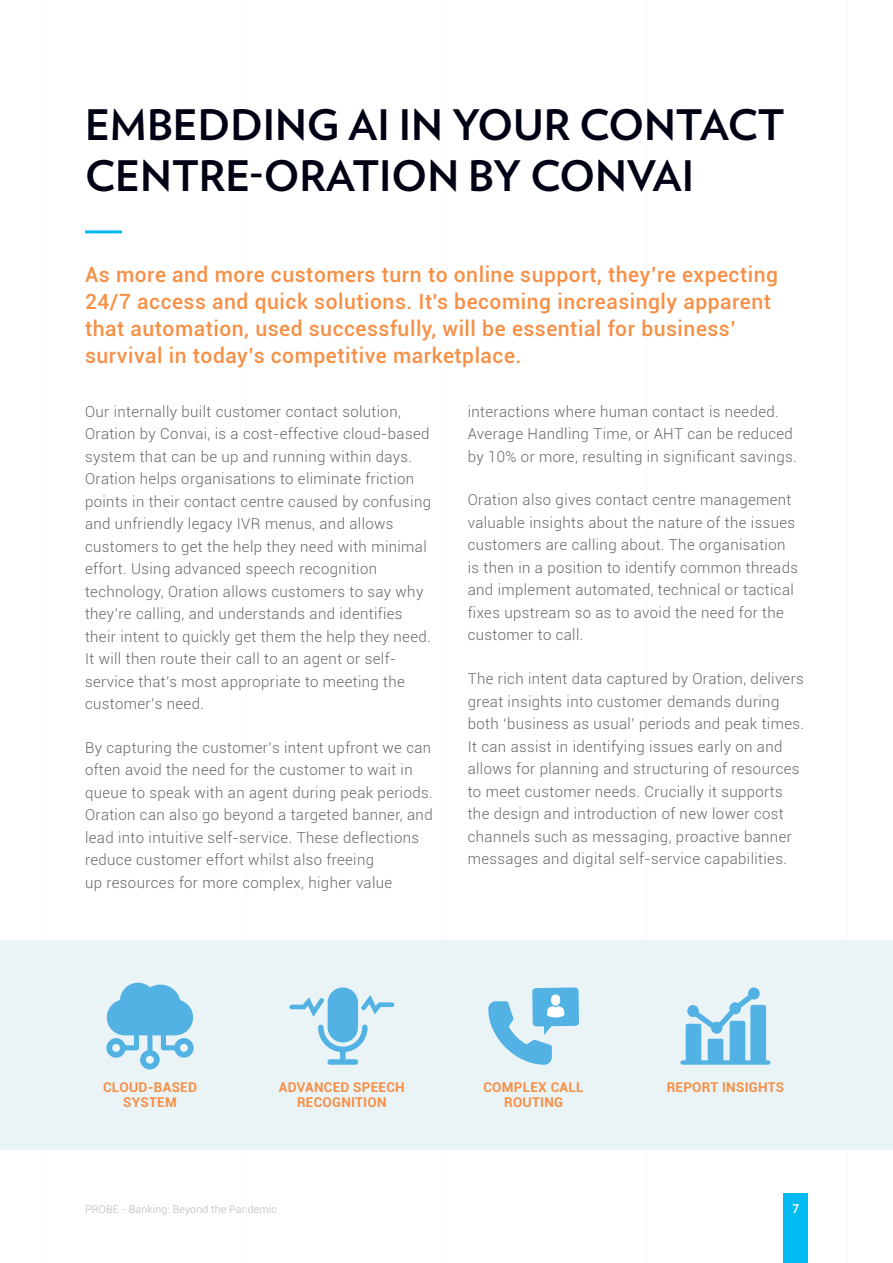
<style>
.page{position:relative;width:893px;height:1263px;background:#fff}
.page>*{position:absolute;margin:0;border:0;box-sizing:border-box;transform-origin:0 0}
.t1{font:700 42px/51px "Verlag";color:#000014}
.t2{font:500 21px/27px "Roboto";letter-spacing:.025em;color:#f78f45}
.t3{font:300 15px/22.5px "Roboto";letter-spacing:.025em;color:#666}
.t4{font:700 13.5px/15px "Roboto";letter-spacing:.02em;color:#f78f45;text-align:center}
.t5{font:700 12px "Verlag";color:#fff}
.t6{font:300 10.5px "Roboto";letter-spacing:.02em;color:#b3b3b3}
</style>
<div class="page">
<div style="left:784px;top:1193px;width:24px;height:70px;background:#00bbf2"></div>
<hr style="left:45px;top:0;width:1px;height:1263px;background:#fbfafa">
<hr style="left:246px;top:0;width:1px;height:1263px;background:#fbfafa">
<hr style="left:446px;top:0;width:1px;height:1263px;background:#fbfafa">
<hr style="left:646px;top:0;width:1px;height:1263px;background:#fbfafa">
<hr style="left:847px;top:0;width:1px;height:1263px;background:#fbfafa">
<div style="left:0;top:940px;width:893px;height:209px;background:#eaf3f5"></div>
<hr style="left:85px;top:230px;width:37px;height:3px;background:#00bbf2">
<svg style="left:106px;top:983px;width:88px;height:86px"></svg>
<svg style="left:318px;top:1025px;width:50px;height:40px"></svg>
<div style="left:328px;top:987px;width:30px;height:55px;background:#53b2e4;border-radius:15px"></div>
<svg style="left:289px;top:997px;width:35px;height:20px"></svg>
<svg style="left:361px;top:995px;width:33px;height:19px"></svg>
<svg style="left:488px;top:987px;width:91px;height:78px"></svg>
<svg style="left:680px;top:987px;width:90px;height:78px"></svg>
<h1 class="t1" style="left:85px;top:97px;width:701px">EMBEDDING AI IN YOUR CONTACT<br>CENTRE-ORATION BY CONVAI</h1>
<p class="t2" style="left:85px;top:260px;width:694px">As more and more customers turn to online support, they’re expecting 24/7 access and quick solutions. It's becoming increasingly apparent that automation, used successfully, will be essential for business’ survival in today’s competitive marketplace.</p>
<p class="t3" style="left:85px;top:400px;width:348px">Our internally built customer contact solution, Oration by Convai, is a cost-effective cloud-based system that can be up and running within days.<br>Oration helps organisations to eliminate friction points in their contact centre caused by confusing and unfriendly legacy IVR menus, and allows customers to get the help they need with minimal effort. Using advanced speech recognition technology, Oration allows customers to say why they’re calling, and understands and identifies their intent to quickly get them the help they need.<br>It will then route their call to an agent or self&shy;service that’s most appropriate to meeting the customer’s need.</p>
<p class="t3" style="left:85px;top:736px;width:349px">By capturing the customer’s intent upfront we can often avoid the need for the customer to wait in queue to speak with an agent during peak periods.<br>Oration can also go beyond a targeted banner, and lead into intuitive self-service. These deflections reduce customer effort whilst also freeing<br>up resources for more complex, higher value</p>
<p class="t3" style="left:468px;top:400px;width:330px">interactions where human contact is needed.<br>Average Handling Time, or AHT can be reduced by 10% or more, resulting in significant savings.</p>
<p class="t3" style="left:468px;top:488px;width:332px">Oration also gives contact centre management valuable insights about the nature of the issues customers are calling about. The organisation is then in a position to identify common threads and implement automated, technical or tactical fixes upstream so as to avoid the need for the customer to call.</p>
<p class="t3" style="left:468px;top:667px;width:338px">The rich intent data captured by Oration, delivers great insights into customer demands during both ‘business as usual’ periods and peak times.<br>It can assist in identifying issues early on and allows for planning and structuring of resources to meet customer needs. Crucially it supports the design and introduction of new lower cost channels such as messaging, proactive banner messages and digital self-service capabilities.</p>
<p class="t4" style="left:103px;top:1079px;width:95px">CLOUD-BASED<br>SYSTEM</p>
<p class="t4" style="left:279px;top:1079px;width:127px">ADVANCED SPEECH<br>RECOGNITION</p>
<p class="t4" style="left:483px;top:1079px;width:102px">COMPLEX CALL<br>ROUTING</p>
<p class="t4" style="left:667px;top:1079px;width:119px">REPORT INSIGHTS</p>
<p class="t6" style="left:85px;top:1202px;width:193px">PROBE - Banking: Beyond the Pandemic</p>
<p class="t5" style="left:792px;top:1199px;width:8px">7</p>
</div>
